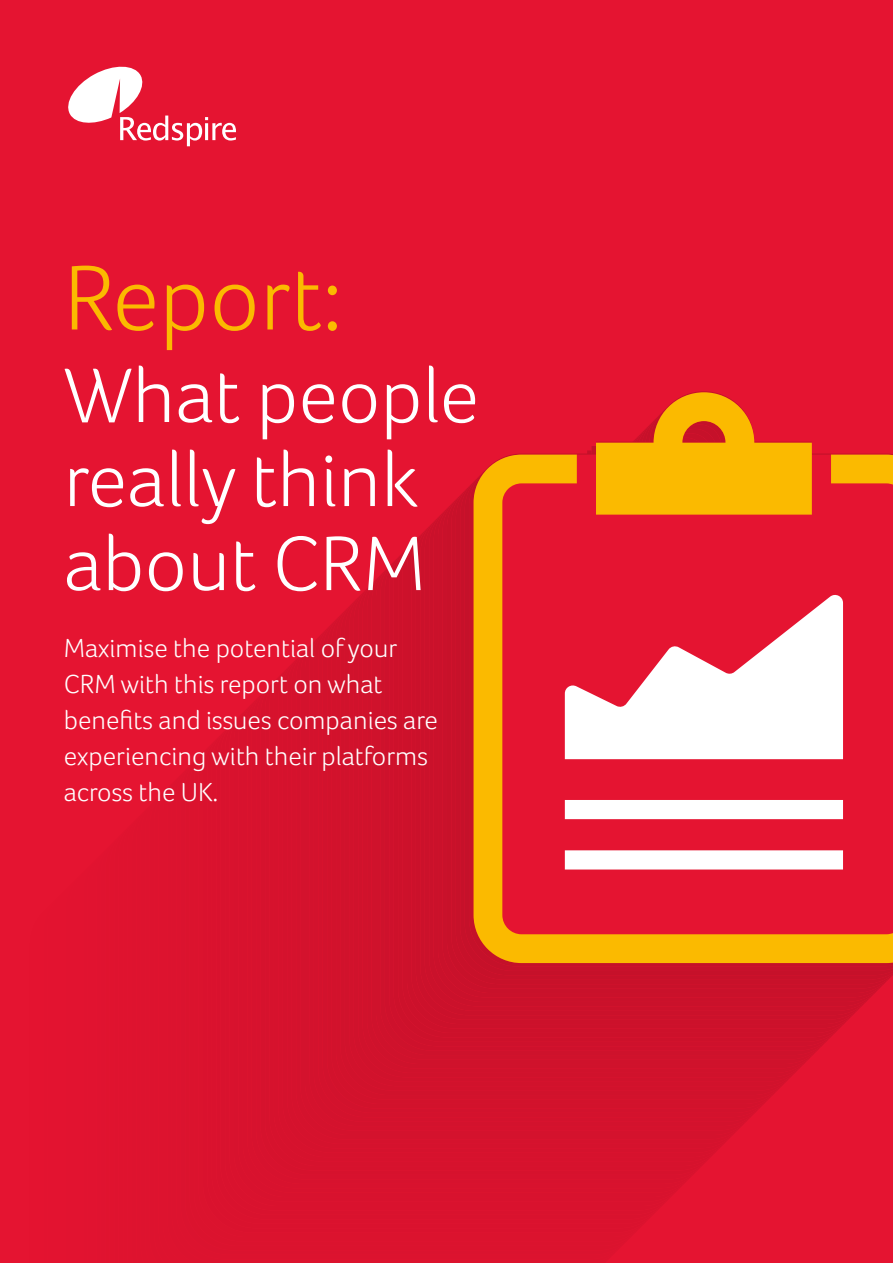
<style>
.page{position:relative;width:893px;height:1263px;background:#e51431}
.page>*{position:absolute;margin:0;border:0;box-sizing:border-box;transform-origin:0 0}
.t1{font:300 94.5px "Foco";color:#fbba00}
.t2{font:300 79.5px/84px "Foco";color:#fff}
.t3{font:300 27px/36px "Foco";color:#fff}
</style>
<div class="page">
<div style="left:269px;top:682px;width:437px;height:484px;background:#d5122d"></div>
<div style="left:340px;top:611px;width:438px;height:484px;background:#ce112c"></div>
<svg style="left:474px;top:392px;width:419px;height:571px"></svg>
<svg style="left:565px;top:594px;width:278px;height:275px"></svg>
<svg style="left:68px;top:66px;width:168px;height:80px"></svg>
<h1 class="t1" style="left:64px;top:259px;width:280px">Report:</h1>
<h2 class="t2" style="left:64px;top:359px;width:417px">What people really think about CRM</h2>
<p class="t3" style="left:64px;top:632px;width:376px">Maximise the potential of your<br>CRM with this report on what benefits and issues companies are experiencing with their platforms across the UK.</p>
</div>
